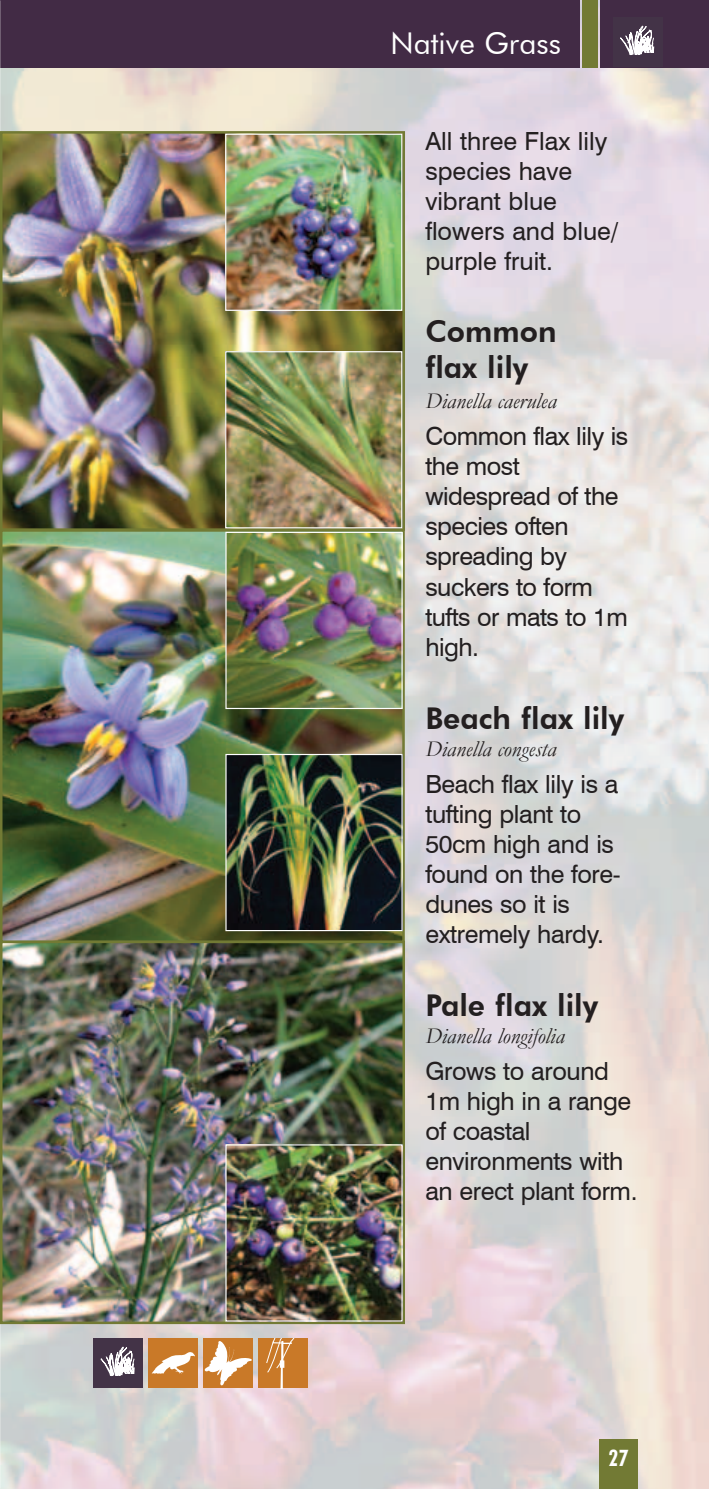
<style>
.page{position:relative;width:709px;height:1489px;background:#fff}
.page>*{position:absolute;margin:0;border:0;box-sizing:border-box;transform-origin:0 0}
.t1{font:800 30px/36px "Futura BT";color:#231f20}
.t2{font:30px "Futura BT";color:#fff}
.t3{font:25px/30px "Swiss 721 BT";letter-spacing:-.015em;color:#231f20}
.t4{font:italic 22.5px "Garamond";color:#231f20}
.t5{font:700 condensed 22.5px "Futura BT";color:#fff}
</style>
<div class="page">
<img style="left:1px;top:0;width:708px;height:1488px">
<div style="left:0;top:0;width:579px;height:68px;background:#422b45"></div>
<div style="left:600px;top:0;width:109px;height:68px;background:#422b45"></div>
<div style="left:581px;top:0;width:16px;height:68px;background:#727a34"></div>
<img style="left:0;top:0;width:1px;height:1488px">
<div style="left:599px;top:1439px;width:38px;height:49px;background:#727a34"></div>
<div style="left:613px;top:17px;width:49px;height:50px;background:#433347"></div>
<svg style="left:620px;top:25px;width:35px;height:30px"></svg>
<div style="left:642px;top:53px;width:17px;height:11px;background:#433347"></div>
<div style="left:93px;top:1338px;width:50px;height:49px;background:#433347"></div>
<svg style="left:100px;top:1346px;width:35px;height:31px"></svg>
<div style="left:123px;top:1373px;width:16px;height:11px;background:#433347"></div>
<div style="left:148px;top:1338px;width:50px;height:49px;background:#c97928"></div>
<svg style="left:152px;top:1352px;width:43px;height:22px"></svg>
<div style="left:203px;top:1338px;width:50px;height:49px;background:#c97928"></div>
<svg style="left:204px;top:1341px;width:48px;height:44px"></svg>
<div style="left:258px;top:1338px;width:50px;height:49px;background:#c97928"></div>
<svg style="left:266px;top:1338px;width:29px;height:49px"></svg>
<img style="left:3px;top:943px;width:399px;height:377px">
<div style="left:0;top:940px;width:405px;height:383px;border:2px solid #727a34"></div>
<img style="left:3px;top:532px;width:399px;height:407px">
<div style="left:0;top:529px;width:405px;height:413px;border:2px solid #727a34"></div>
<img style="left:227px;top:756px;width:173px;height:173px">
<div style="left:225px;top:754px;width:177px;height:177px;border:1px solid #fff"></div>
<img style="left:227px;top:534px;width:173px;height:173px">
<div style="left:225px;top:532px;width:177px;height:177px;border:1px solid #fff"></div>
<img style="left:3px;top:134px;width:399px;height:394px">
<div style="left:0;top:131px;width:405px;height:400px;border:2px solid #727a34"></div>
<img style="left:227px;top:353px;width:173px;height:173px">
<div style="left:225px;top:351px;width:177px;height:177px;border:1px solid #fff"></div>
<img style="left:227px;top:136px;width:173px;height:173px">
<div style="left:225px;top:134px;width:177px;height:177px;border:1px solid #fff"></div>
<img style="left:227px;top:1146px;width:173px;height:173px">
<div style="left:225px;top:1144px;width:177px;height:177px;border:1px solid #fff"></div>
<p class="t2" style="left:390px;top:25px;width:172px">Native Grass</p>
<p class="t3" style="left:425px;top:125px;width:195px">All three Flax lily species have vibrant blue flowers and blue/ purple fruit.</p>
<p class="t1" style="left:425px;top:313px;width:133px">Common flax lily</p>
<p class="t4" style="left:425px;top:386px;width:133px">Dianella caerulea</p>
<p class="t3" style="left:425px;top:420px;width:204px">Common flax lily is the most widespread of the species often spreading by suckers to form tufts or mats to 1m high.</p>
<p class="t1" style="left:425px;top:699px;width:200px">Beach flax lily</p>
<p class="t4" style="left:425px;top:733px;width:132px">Dianella congesta</p>
<p class="t3" style="left:425px;top:768px;width:197px">Beach flax lily is a tufting plant to<br>50cm high and is found on the fore&shy;dunes so it is extremely hardy.</p>
<p class="t1" style="left:425px;top:987px;width:174px">Pale flax lily</p>
<p class="t4" style="left:425px;top:1020px;width:141px">Dianella longifolia</p>
<p class="t3" style="left:425px;top:1055px;width:214px">Grows to around<br>1m high in a range of coastal environments with an erect plant form.</p>
<p class="t5" style="left:608px;top:1444px;width:21px">27</p>
</div>
